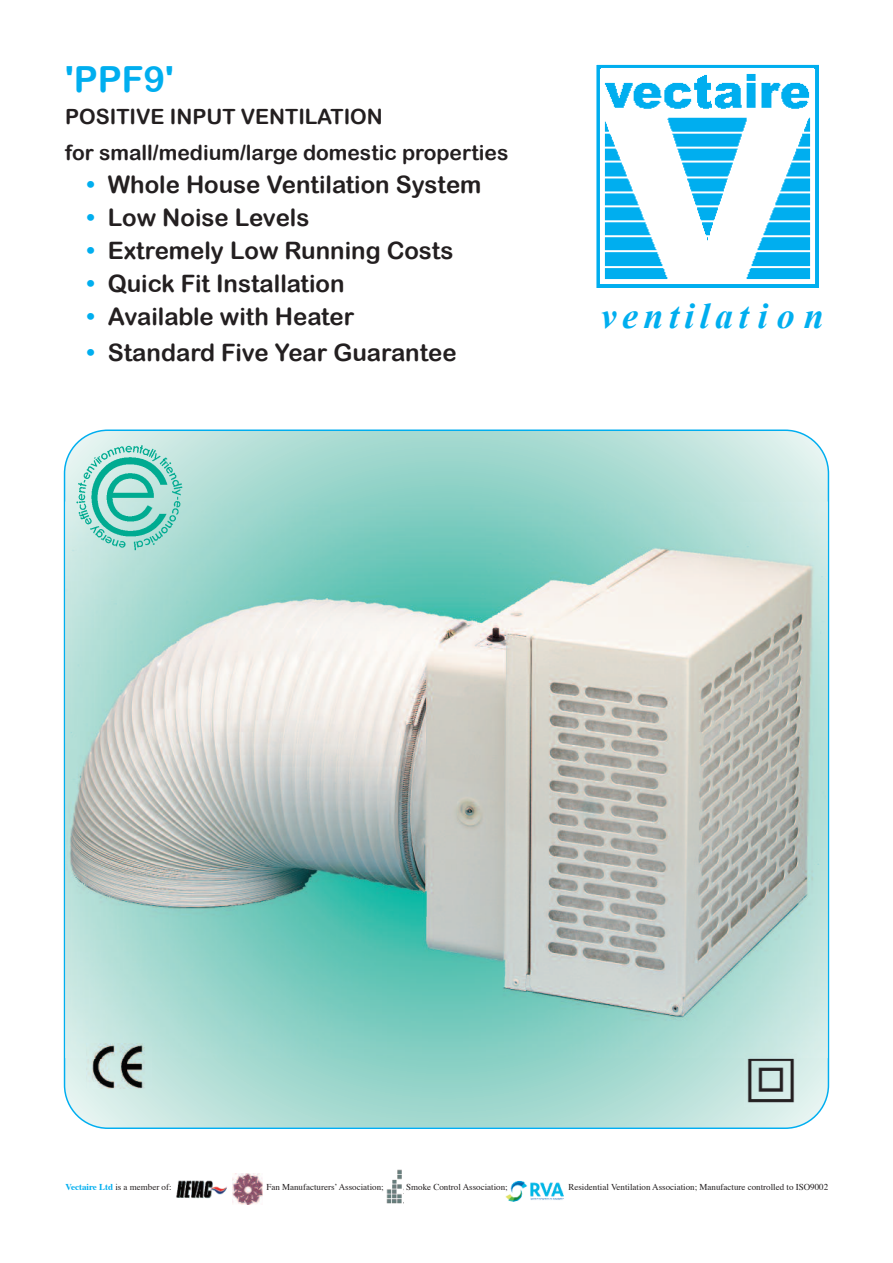
<style>
.page{position:relative;width:893px;height:1263px;background:#fff}
.page>*{position:absolute;margin:0;border:0;box-sizing:border-box;transform-origin:0 0}
.t1{font:italic 700 36px "Times New Roman";letter-spacing:.15em;color:#00aeef}
.t2{font:36px "Arial Rounded MT Bold";color:#00aeef}
.t3{font:24px "Arial Rounded MT Bold";color:#231f20}
.t4{font:21px/36.2px "Arial Rounded MT Bold";color:#231f20}
.t5{font:9px "Times";color:#231f20}
.s1{color:#00aeef}
.s2{font-weight:700;color:#00aeef}
</style>
<div class="page">
<img style="left:597px;top:66px;width:222px;height:221px">
<div style="left:595px;top:64px;width:234px;height:234px;border:1px solid #fff"></div>
<svg style="left:64px;top:429px;width:765px;height:700px;background:#abdcd7"></svg>
<img style="left:65px;top:501px;width:763px;height:557px">
<img style="left:744px;top:1053px;width:53px;height:53px">
<img style="left:505px;top:1180px;width:59px;height:22px">
<img style="left:232px;top:1173px;width:30px;height:32px">
<img style="left:176px;top:1180px;width:51px;height:19px">
<img style="left:387px;top:1169px;width:17px;height:35px">
<img style="left:87px;top:1043px;width:65px;height:46px">
<img style="left:75px;top:443px;width:109px;height:109px">
<h1 class="t2" style="left:65px;top:57px;width:110px">'PPF9'</h1>
<h3 class="t4" style="left:65px;top:98px;width:445px">POSITIVE INPUT VENTILATION<br>for small/medium/large domestic properties</h3>
<h2 class="t3" style="left:87px;top:170px;width:396px"><span class="s1">•</span> Whole House Ventilation System</h2>
<h2 class="t3" style="left:87px;top:203px;width:224px"><span class="s1">•</span> Low Noise Levels</h2>
<h2 class="t3" style="left:87px;top:236px;width:368px"><span class="s1">•</span> Extremely Low Running Costs</h2>
<h2 class="t3" style="left:87px;top:269px;width:259px"><span class="s1">•</span> Quick Fit Installation</h2>
<h2 class="t3" style="left:87px;top:302px;width:269px"><span class="s1">•</span> Available with Heater</h2>
<h2 class="t3" style="left:87px;top:338px;width:372px"><span class="s1">•</span> Standard Five Year Guarantee</h2>
<h1 class="t1" style="left:601px;top:296px;width:224px">ventilation</h1>
<p class="t5" style="left:65px;top:1183px;width:108px"><span class="s2">Vectaire Ltd</span> is a member of:</p>
<p class="t5" style="left:266px;top:1183px;width:119px">Fan Manufacturers’ Association;</p>
<p class="t5" style="left:406px;top:1183px;width:103px">Smoke Control Association;</p>
<p class="t5" style="left:568px;top:1183px;width:261px">Residential Ventilation Association; Manufacture controlled to ISO9002</p>
</div>
